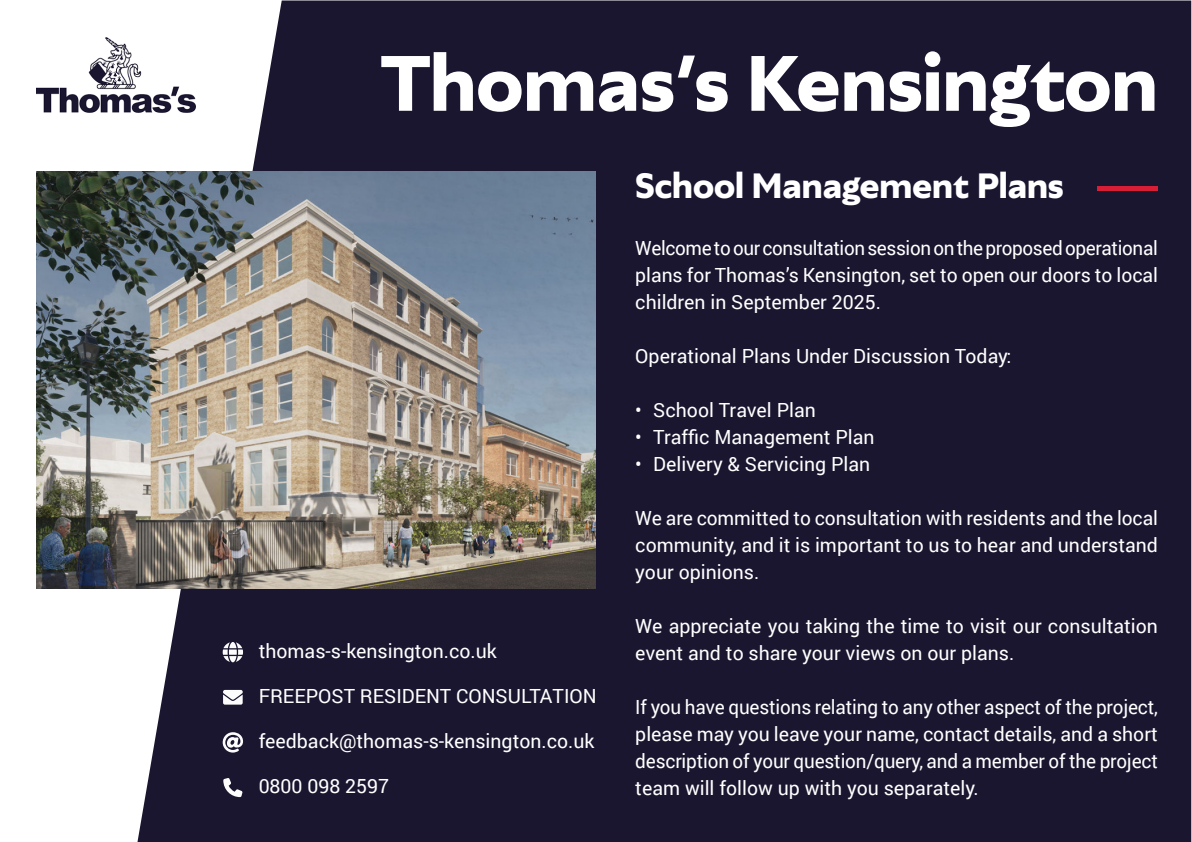
<style>
.page{position:relative;width:1192px;height:842px;background:#fff}
.page>*{position:absolute;margin:0;border:0;box-sizing:border-box;transform-origin:0 0}
.t1{font:600 78px "Gardner Sans";color:#fff}
.t2{font:600 35px "Gardner Sans";color:#fff}
.Thomas_Title_Page_Main_Body{font:19.5px/27px "Roboto";color:#fff;text-align:justify}
.s1{font-family:"Avenir";font-weight:900}
</style>
<div class="page">
<div style="left:137px;top:1px;width:1054px;height:841px;background:#1b1630"></div>
<img style="left:36px;top:38px;width:159px;height:75px">
<img style="left:36px;top:171px;width:560px;height:417px">
<hr style="left:1098px;top:186px;width:60px;height:4px;background:#d61e36">
<svg style="left:222px;top:732px;width:22px;height:21px"></svg>
<svg style="left:222px;top:641px;width:22px;height:22px"></svg>
<svg style="left:223px;top:778px;width:20px;height:20px"></svg>
<svg style="left:223px;top:689px;width:20px;height:16px"></svg>
<p class="t1" style="left:381px;top:35px;width:778px">Thomas<span class="s1">’</span>s Kensington</p>
<p class="Thomas_Title_Page_Main_Body" style="left:259px;top:637px;width:240px">thomas-s-kensington.co.uk</p>
<p class="Thomas_Title_Page_Main_Body" style="left:259px;top:682px;width:340px">FREEPOST RESIDENT CONSULTATION</p>
<p class="Thomas_Title_Page_Main_Body" style="left:259px;top:727px;width:337px">feedback@thomas-s-kensington.co.uk</p>
<p class="Thomas_Title_Page_Main_Body" style="left:259px;top:772px;width:132px">0800 098 2597</p>
<p class="t2" style="left:635px;top:164px;width:430px">School Management Plans</p>
<p class="Thomas_Title_Page_Main_Body" style="left:635px;top:234px;width:524px">Welcome to our consultation session on the proposed operational plans for Thomas’s Kensington, set to open our doors to local children in September 2025.</p>
<p class="Thomas_Title_Page_Main_Body" style="left:635px;top:342px;width:378px">Operational Plans Under Discussion Today:</p>
<p class="Thomas_Title_Page_Main_Body" style="left:635px;top:396px;width:182px">• School Travel Plan</p>
<p class="Thomas_Title_Page_Main_Body" style="left:635px;top:423px;width:241px">• Traffic Management Plan</p>
<p class="Thomas_Title_Page_Main_Body" style="left:635px;top:450px;width:237px">• Delivery &amp; Servicing Plan</p>
<p class="Thomas_Title_Page_Main_Body" style="left:635px;top:504px;width:524px">We are committed to consultation with residents and the local community, and it is important to us to hear and understand your opinions.</p>
<p class="Thomas_Title_Page_Main_Body" style="left:635px;top:612px;width:524px">We appreciate you taking the time to visit our consultation event and to share your views on our plans.</p>
<p class="Thomas_Title_Page_Main_Body" style="left:635px;top:693px;width:524px">If you have questions relating to any other aspect of the project, please may you leave your name, contact details, and a short description of your question/query, and a member of the project team will follow up with you separately.</p>
</div>
